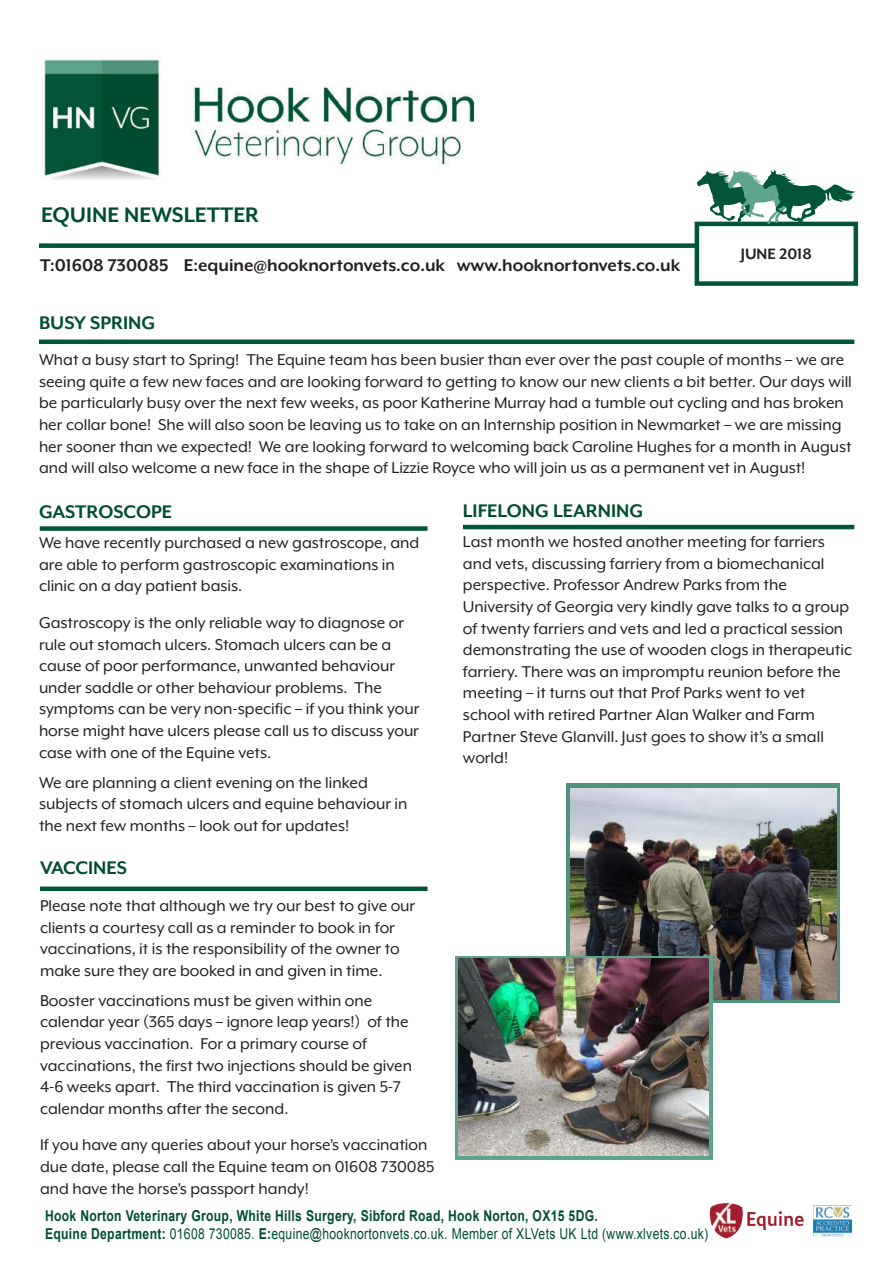
<style>
.page{position:relative;width:893px;height:1263px;background:#fff}
.page>*{position:absolute;margin:0;border:0;box-sizing:border-box;transform-origin:0 0}
.t1{font:700 24.15px "Mr Eaves XL Mod OT";color:#014d31}
.t2{font:700 21px "Mr Eaves XL Mod OT";color:#014d30}
.t3{font:700 19.5px "Mr Eaves XL Mod OT";color:#231f20}
.t4{font:18px/21.6px "Mr Eaves XL Mod OT";color:#231f20}
.t5{font:700 17.25px "Mr Eaves XL Mod OT";color:#231f20}
.t6{font:700 15px/18px "Arial";letter-spacing:.025em;color:#014d31;scale:.81 1}
.s1{font-weight:400}
</style>
<div class="page">
<img style="left:709px;top:1203px;width:95px;height:36px">
<img style="left:41px;top:58px;width:432px;height:121px">
<div style="left:39px;top:243px;width:658px;height:5px;background:#015537"></div>
<div style="left:695px;top:222px;width:163px;height:64px;border:4px solid #015537"></div>
<svg style="left:697px;top:170px;width:159px;height:54px"></svg>
<img style="left:813px;top:1205px;width:39px;height:32px">
<svg style="left:566px;top:784px;width:273px;height:219px;background:#528c77"></svg>
<img style="left:570px;top:788px;width:266px;height:211px">
<svg style="left:455px;top:956px;width:258px;height:203px;background:#649a88"></svg>
<img style="left:459px;top:959px;width:250px;height:196px">
<hr style="left:39px;top:340px;width:815px;height:4px;background:#015537">
<div style="left:40px;top:526px;width:388px;height:5px;background:#015537"></div>
<div style="left:40px;top:886px;width:388px;height:5px;background:#015537"></div>
<hr style="left:463px;top:525px;width:391px;height:4px;background:#015537">
<h1 class="t1" style="left:41px;top:203px;width:220px">EQUINE NEWSLETTER</h1>
<p class="t3" style="left:40px;top:255px;width:642px">T:01608 730085 E:equine@hooknortonvets.co.uk www.hooknortonvets.co.uk</p>
<p class="t5" style="left:741px;top:245px;width:73px">JUNE 2018</p>
<p class="t2" style="left:39px;top:312px;width:118px">BUSY SPRING</p>
<p class="t4" style="left:39px;top:349px;width:814px">What a busy start to Spring! The Equine team has been busier than ever over the past couple of months – we are seeing quite a few new faces and are looking forward to getting to know our new clients a bit better. Our days will be particularly busy over the next few weeks, as poor Katherine Murray had a tumble out cycling and has broken her collar bone! She will also soon be leaving us to take on an Internship position in Newmarket – we are missing her sooner than we expected! We are looking forward to welcoming back Caroline Hughes for a month in August and will also welcome a new face in the shape of Lizzie Royce who will join us as a permanent vet in August!</p>
<p class="t2" style="left:39px;top:501px;width:135px">GASTROSCOPE</p>
<p class="t4" style="left:39px;top:532px;width:382px">We have recently purchased a new gastroscope, and are able to perform gastroscopic examinations in clinic on a day patient basis.</p>
<p class="t4" style="left:39px;top:612px;width:382px">Gastroscopy is the only reliable way to diagnose or rule out stomach ulcers. Stomach ulcers can be a cause of poor performance, unwanted behaviour under saddle or other behaviour problems. The symptoms can be very non-specific – if you think your horse might have ulcers please call us to discuss your case with one of the Equine vets.</p>
<p class="t4" style="left:39px;top:771px;width:370px">We are planning a client evening on the linked subjects of stomach ulcers and equine behaviour in the next few months – look out for updates!</p>
<p class="t2" style="left:40px;top:857px;width:89px">VACCINES</p>
<p class="t4" style="left:40px;top:895px;width:377px">Please note that although we try our best to give our clients a courtesy call as a reminder to book in for vaccinations, it is the responsibility of the owner to make sure they are booked in and given in time.</p>
<p class="t4" style="left:40px;top:989px;width:373px">Booster vaccinations must be given within one calendar year (365 days – ignore leap years!) of the previous vaccination. For a primary course of vaccinations, the first two injections should be given 4-6 weeks apart. The third vaccination is given 5-7 calendar months after the second.</p>
<p class="t4" style="left:40px;top:1134px;width:396px">If you have any queries about your horse’s vaccination due date, please call the Equine team on 01608 730085 and have the horse’s passport handy!</p>
<p class="t2" style="left:463px;top:500px;width:182px">LIFELONG LEARNING</p>
<p class="t4" style="left:463px;top:531px;width:391px">Last month we hosted another meeting for farriers and vets, discussing farriery from a biomechanical perspective. Professor Andrew Parks from the University of Georgia very kindly gave talks to a group of twenty farriers and vets and led a practical session demonstrating the use of wooden clogs in therapeutic farriery. There was an impromptu reunion before the meeting – it turns out that Prof Parks went to vet school with retired Partner Alan Walker and Farm Partner Steve Glanvill. Just goes to show it’s a small world!</p>
<p class="t6" style="left:45px;top:1207px;width:820px">Hook Norton Veterinary Group, White Hills Surgery, Sibford Road, Hook Norton, OX15 5DG.<br>Equine Department: <span class="s1">01608 730085.</span> E:<span class="s1">equine@hooknortonvets.co.uk. Member of XLVets UK Ltd (www.xlvets.co.uk)</span></p>
</div>
